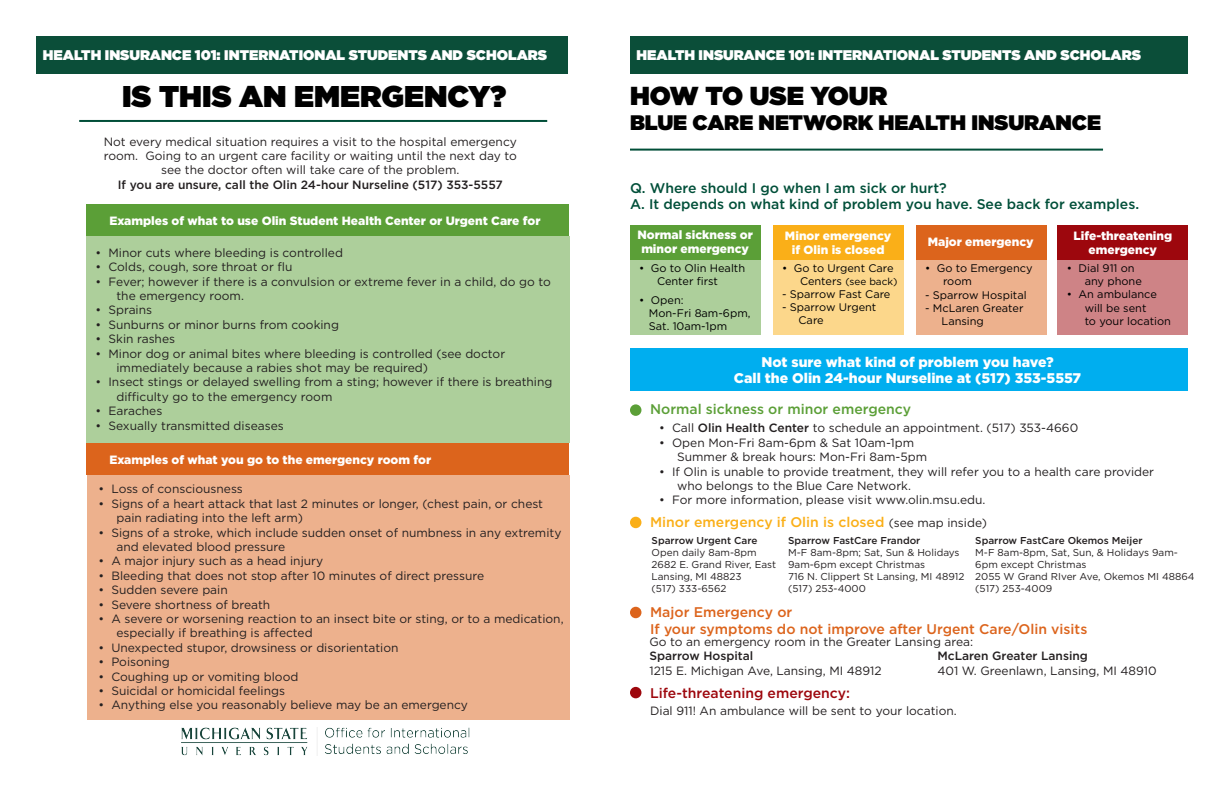
<style>
.page{position:relative;width:1224px;height:792px;background:#fff}
.page>*{position:absolute;margin:0;border:0;box-sizing:border-box;transform-origin:0 0}
.t1{font:900 30px "Gotham";color:#000}
.t2{font:900 26px "Gotham";color:#000}
.t3{font:900 21px "Gotham";color:#000}
.t4{font:900 14px "Gotham";color:#fff}
.t5{font:500 14px "Gotham";color:#004f39}
.t6{font:900 14px "Gotham";color:#fff}
.t7{font:500 14px "Gotham";color:#dc641c}
.t8{font:500 14px "Gotham";color:#faaf18}
.t9{font:500 14px "Gotham";color:#5b9f37}
.t10{font:500 14px "Gotham";color:#9d070d}
.t11{font:12px/14.4px "Gotham";color:#231f20}
.t12{font:900 12px/14.4px "Gotham";color:#fff;text-align:center}
.t13{font:500 12px "Gotham";color:#231f20}
.t14{font:11px/13.2px "Gotham";color:#000}
.t15{font:10px/12px "Gotham";color:#231f20}
.t16{font:500 10px "Gotham";color:#231f20}
.t17{font:10px "Gotham";color:#000}
.s1{font-size:11px}
.s2{font-weight:500}
.s3{font-weight:400;font-size:12px;color:#231f20}
</style>
<div class="page">
<div style="left:86px;top:443px;width:483px;height:31px;background:#dc641c"></div>
<div style="left:87px;top:205px;width:482px;height:31px;background:#5b9f37"></div>
<div style="left:630px;top:36px;width:558px;height:37px;background:#0b4e39"></div>
<div style="left:36px;top:36px;width:532px;height:37px;background:#0b4e39"></div>
<div style="left:630px;top:225px;width:130px;height:35px;background:#5b9f37"></div>
<div style="left:1058px;top:225px;width:130px;height:34px;background:#9d070d"></div>
<div style="left:916px;top:225px;width:130px;height:35px;background:#dc641c"></div>
<div style="left:773px;top:225px;width:130px;height:34px;background:#faaf18"></div>
<div style="left:630px;top:260px;width:130px;height:75px;background:#adcf9b"></div>
<div style="left:773px;top:259px;width:130px;height:76px;background:#fcd78b"></div>
<div style="left:916px;top:260px;width:130px;height:75px;background:#edb18d"></div>
<div style="left:1058px;top:259px;width:130px;height:76px;background:#ce8386"></div>
<div style="left:630px;top:348px;width:558px;height:43px;background:#00aeef"></div>
<div style="left:630px;top:404px;width:11px;height:12px;background:#5b9f37;border-radius:50%"></div>
<div style="left:630px;top:517px;width:11px;height:11px;background:#faaf18;border-radius:50%"></div>
<div style="left:630px;top:607px;width:11px;height:11px;background:#dc641c;border-radius:50%"></div>
<div style="left:630px;top:687px;width:11px;height:11px;background:#9d070d;border-radius:50%"></div>
<div style="left:86px;top:236px;width:484px;height:207px;background:#adcf9b"></div>
<div style="left:87px;top:475px;width:483px;height:245px;background:#edb18d"></div>
<img style="left:181px;top:727px;width:289px;height:29px">
<hr style="left:79px;top:120px;width:468px;height:2px;background:#004e38">
<hr style="left:630px;top:149px;width:473px;height:2px;background:#004e38">
<p class="t4" style="left:43px;top:45px;width:506px">HEALTH INSURANCE 101: INTERNATIONAL STUDENTS AND SCHOLARS</p>
<p class="t4" style="left:637px;top:45px;width:506px">HEALTH INSURANCE 101: INTERNATIONAL STUDENTS AND SCHOLARS</p>
<p class="t2" style="left:630px;top:77px;width:259px">HOW TO USE YOUR</p>
<p class="t3" style="left:630px;top:107px;width:473px">BLUE CARE NETWORK HEALTH INSURANCE</p>
<p class="t1" style="left:122px;top:75px;width:386px">IS THIS AN EMERGENCY?</p>
<p class="t11" style="left:104px;top:134px;width:415px;text-align:center">Not every medical situation requires a visit to the hospital emergency room. Going to an urgent care facility or waiting until the next day to see the doctor often will take care of the problem.</p>
<p class="t13" style="left:118px;top:177px;width:386px">If you are unsure, call the Olin 24-hour Nurseline (517) 353-5557</p>
<p class="t12" style="left:109px;top:213px;width:433px">Examples of what to use Olin Student Health Center or Urgent Care for</p>
<p class="t11" style="left:96px;top:245px;width:249px">• Minor cuts where bleeding is controlled</p>
<p class="t11" style="left:96px;top:259px;width:198px">• Colds, cough, sore throat or flu</p>
<p class="t11" style="left:116px;top:274px;width:436px;text-indent:-21px">• Fever; however if there is a convulsion or extreme fever in a child, do go to the emergency room.</p>
<p class="t11" style="left:96px;top:303px;width:58px">• Sprains</p>
<p class="t11" style="left:96px;top:317px;width:245px">• Sunburns or minor burns from cooking</p>
<p class="t11" style="left:96px;top:331px;width:81px">• Skin rashes</p>
<p class="t11" style="left:116px;top:346px;width:390px;text-indent:-21px">• Minor dog or animal bites where bleeding is controlled (see doctor immediately because a rabies shot may be required)</p>
<p class="t11" style="left:116px;top:375px;width:438px;text-indent:-21px">• Insect stings or delayed swelling from a sting; however if there is breathing difficulty go to the emergency room</p>
<p class="t11" style="left:96px;top:403px;width:68px">• Earaches</p>
<p class="t11" style="left:96px;top:418px;width:190px">• Sexually transmitted diseases</p>
<p class="t12" style="left:109px;top:452px;width:323px">Examples of what you go to the emergency room for</p>
<p class="t11" style="left:98px;top:482px;width:146px">• Loss of consciousness</p>
<p class="t11" style="left:116px;top:496px;width:428px;text-indent:-18px">• Signs of a heart attack that last 2 minutes or longer, (chest pain, or chest pain radiating into the left arm)</p>
<p class="t11" style="left:116px;top:525px;width:447px;text-indent:-18px">• Signs of a stroke, which include sudden onset of numbness in any extremity and elevated blood pressure</p>
<p class="t11" style="left:98px;top:554px;width:226px">• A major injury such as a head injury</p>
<p class="t11" style="left:98px;top:568px;width:387px">• Bleeding that does not stop after 10 minutes of direct pressure</p>
<p class="t11" style="left:98px;top:583px;width:131px">• Sudden severe pain</p>
<p class="t11" style="left:98px;top:597px;width:173px">• Severe shortness of breath</p>
<p class="t11" style="left:116px;top:611px;width:449px;text-indent:-18px">• A severe or worsening reaction to an insect bite or sting, or to a medication, especially if breathing is affected</p>
<p class="t11" style="left:98px;top:640px;width:302px">• Unexpected stupor, drowsiness or disorientation</p>
<p class="t11" style="left:98px;top:655px;width:73px">• Poisoning</p>
<p class="t11" style="left:98px;top:669px;width:202px">• Coughing up or vomiting blood</p>
<p class="t11" style="left:98px;top:683px;width:188px">• Suicidal or homicidal feelings</p>
<p class="t11" style="left:98px;top:698px;width:371px">• Anything else you reasonably believe may be an emergency</p>
<p class="t5" style="left:630px;top:179px;width:318px">Q. Where should I go when I am sick or hurt?</p>
<p class="t5" style="left:630px;top:195px;width:511px">A. It depends on what kind of problem you have. See back for examples.</p>
<p class="t12" style="left:637px;top:227px;width:117px">Normal sickness or minor emergency</p>
<p class="t12" style="left:1074px;top:228px;width:100px">Life-threatening emergency</p>
<p class="t12" style="left:785px;top:228px;width:108px">Minor emergency if Olin is closed</p>
<p class="t12" style="left:928px;top:234px;width:107px">Major emergency</p>
<p class="t14" style="left:782px;top:261px;width:113px">• Go to Urgent Care</p>
<p class="t17" style="left:800px;top:275px;width:99px"><span class="s1">Centers</span> (see back)</p>
<p class="t14" style="left:782px;top:287px;width:110px">- Sparrow Fast Care</p>
<p class="t14" style="left:782px;top:300px;width:96px">- Sparrow Urgent</p>
<p class="t14" style="left:799px;top:314px;width:27px">Care</p>
<p class="t14" style="left:1085px;top:261px;width:59px;text-indent:-18px">• Dial 911 on any phone</p>
<p class="t14" style="left:1085px;top:288px;width:88px;text-indent:-18px">• An ambulance will be sent<br>to your location</p>
<p class="t14" style="left:657px;top:261px;width:90px;text-indent:-18px">• Go to Olin Health<br>Center first</p>
<p class="t14" style="left:639px;top:293px;width:46px">• Open:</p>
<p class="t14" style="left:649px;top:306px;width:103px">Mon-Fri 8am-6pm,</p>
<p class="t14" style="left:649px;top:319px;width:80px">Sat. 10am-1pm</p>
<p class="t14" style="left:943px;top:261px;width:91px;text-indent:-18px">• Go to Emergency room</p>
<p class="t14" style="left:925px;top:288px;width:103px">- Sparrow Hospital</p>
<p class="t14" style="left:942px;top:301px;width:84px;text-indent:-16px">- McLaren Greater<br>Lansing</p>
<p class="t6" style="left:762px;top:352px;width:294px">Not sure what kind of problem you have?</p>
<p class="t6" style="left:734px;top:369px;width:349px">Call the Olin 24-hour Nurseline at (517) 353-5557</p>
<p class="t9" style="left:650px;top:400px;width:263px">Normal sickness or minor emergency</p>
<p class="t11" style="left:659px;top:421px;width:421px">• Call <span class="s2">Olin Health Center</span> to schedule an appointment. (517) 353-4660</p>
<p class="t11" style="left:677px;top:435px;width:251px;text-indent:-18px">• Open Mon-Fri 8am-6pm &amp; Sat 10am-1pm<br>Summer &amp; break hours: Mon-Fri 8am-5pm</p>
<p class="t11" style="left:677px;top:464px;width:479px;text-indent:-18px">• If Olin is unable to provide treatment, they will refer you to a health care provider who belongs to the Blue Care Network.</p>
<p class="t11" style="left:659px;top:493px;width:328px">• For more information, please visit www.olin.msu.edu.</p>
<p class="t8" style="left:650px;top:513px;width:338px">Minor emergency if Olin is closed <span class="s3">(see map inside)</span></p>
<p class="t16" style="left:788px;top:534px;width:134px">Sparrow FastCare Frandor</p>
<p class="t15" style="left:788px;top:546px;width:173px">M-F 8am-8pm; Sat, Sun &amp; Holidays<br>9am-6pm except Christmas</p>
<p class="t15" style="left:788px;top:570px;width:178px">716 N. Clippert St Lansing, MI 48912</p>
<p class="t15" style="left:788px;top:582px;width:79px">(517) 253-4000</p>
<p class="t16" style="left:652px;top:534px;width:107px">Sparrow Urgent Care</p>
<p class="t15" style="left:652px;top:546px;width:106px">Open daily 8am-8pm</p>
<p class="t15" style="left:652px;top:558px;width:126px">2682 E. Grand River, East<br>Lansing, MI 48823</p>
<p class="t15" style="left:652px;top:582px;width:76px">(517) 333-6562</p>
<p class="t7" style="left:650px;top:603px;width:144px">Major Emergency or</p>
<p class="t7" style="left:650px;top:619px;width:439px">If your symptoms do not improve after Urgent Care/Olin visits</p>
<p class="t11" style="left:649px;top:634px;width:325px">Go to an emergency room in the Greater Lansing area:</p>
<p class="t13" style="left:649px;top:648px;width:105px">Sparrow Hospital</p>
<p class="t13" style="left:937px;top:648px;width:152px">McLaren Greater Lansing</p>
<p class="t11" style="left:649px;top:663px;width:234px">1215 E. Michigan Ave, Lansing, MI 48912</p>
<p class="t11" style="left:937px;top:663px;width:221px">401 W. Greenlawn, Lansing, MI 48910</p>
<p class="t10" style="left:650px;top:684px;width:201px">Life-threatening emergency:</p>
<p class="t11" style="left:650px;top:703px;width:308px">Dial 911! An ambulance will be sent to your location.</p>
<p class="t16" style="left:975px;top:534px;width:169px">Sparrow FastCare Okemos Meijer</p>
<p class="t15" style="left:975px;top:547px;width:204px">M-F 8am-8pm, Sat, Sun, &amp; Holidays 9am-<br>6pm except Christmas</p>
<p class="t15" style="left:975px;top:571px;width:221px">2055 W Grand RIver Ave, Okemos MI 48864</p>
<p class="t15" style="left:975px;top:583px;width:79px">(517) 253-4009</p>
</div>
